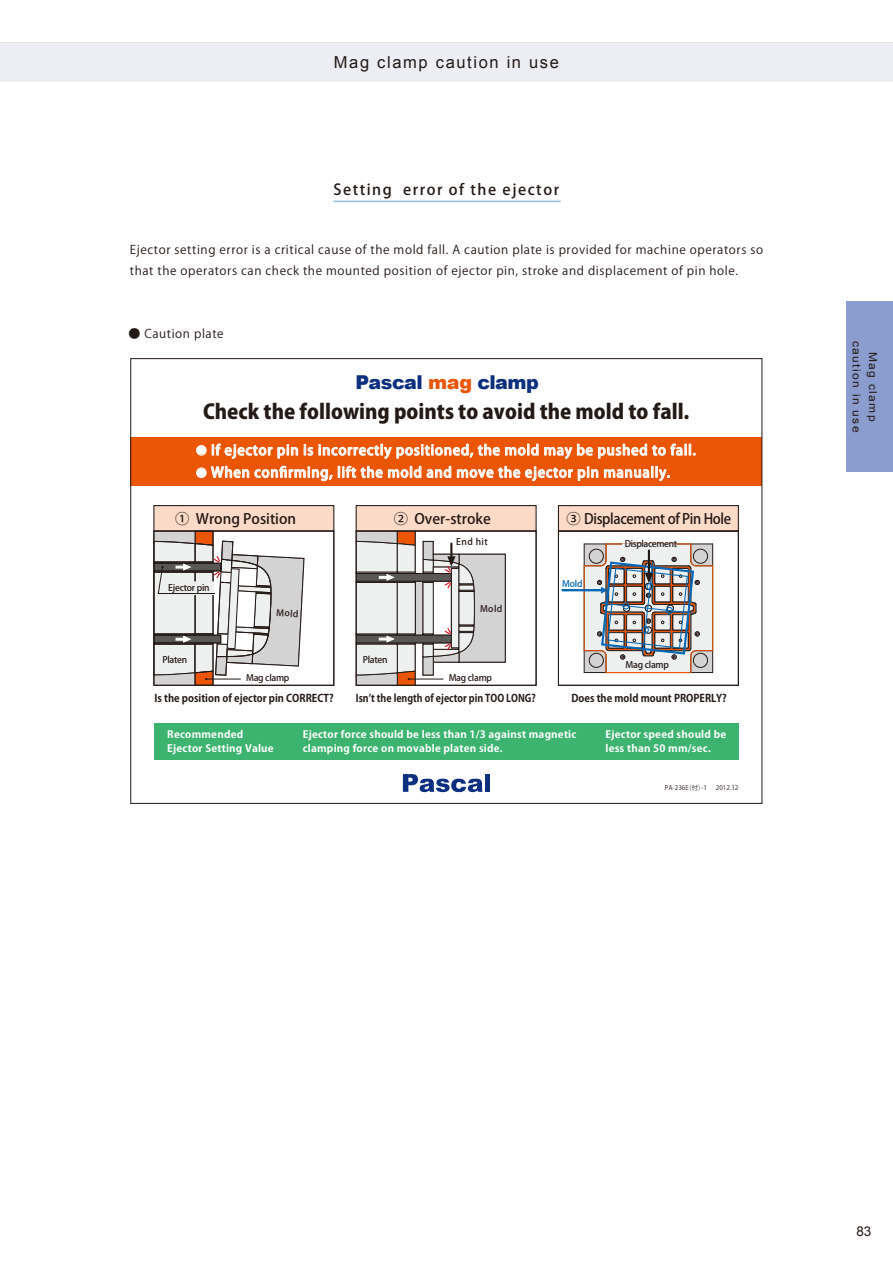
<style>
.page{position:relative;width:893px;height:1263px;background:#fff}
.page>*{position:absolute;margin:0;border:0;box-sizing:border-box;transform-origin:0 0}
.t1{font:20.1px "Koz Go Pro Heavy 90 msp RKSJ H";color:#231916}
.t2{font:900 19.05px "Arial";letter-spacing:-.025em;color:#0d2f80}
.t3{font:16.5px "Arial";letter-spacing:.1em;color:#231916}
.t4{font:15px "Koz Go Pro Medium 90 msp RKSJ H";letter-spacing:.1em;color:#231916}
.t5{font:14.25px "Koz Go Pro Medium 90 msp RKSJ H";color:#231916}
.t6{font:14.25px "Koz Go Pro Medium 90 msp RKSJ H";letter-spacing:-.025em;color:#231916}
.t7{font:13.8px "Koz Go Pro Medium 90 msp RKSJ H";letter-spacing:.05em;color:#fff}
.t8{font:13.5px "Arial";color:#231916}
.t9{font:12px/21px "Koz Go Pro Regular 90 msp RKSJ H";letter-spacing:.05em;color:#231916}
.t10{font:10.8px/16.5px "Arial";letter-spacing:.115em;color:#231916;text-align:center;scale:1.11 1}
.t11{font:10.65px "Koz Go Pro Bold 90 msp RKSJ H";color:#231916;scale:.95 1}
.t12{font:10.65px "Koz Go Pro Bold 90 msp RKSJ H";color:#231916;scale:.9 1}
.t13{font:10.05px/13.8px "Koz Go Pro Bold 90 msp RKSJ H";letter-spacing:.02em;color:#fff;scale:1.05 1}
.t14{font:9px "Koz Go Pro Medium 90 msp RKSJ H";letter-spacing:-.025em;color:#231916}
.t15{font:9px "Koz Go Pro Medium 90 msp RKSJ H";color:#0068b7}
.t16{font:6.3px "Koz Go Pro Regular 90 msp RKSJ H";color:#231916}
.s1{color:#ea5506}
.s2{font-size:10.65px}
</style>
<div class="page">
<div style="left:154px;top:506px;width:180px;height:25px;background:#fbdac8"></div>
<div style="left:153px;top:505px;width:181px;height:27px;border:1px solid #231916"></div>
<div style="left:356px;top:506px;width:180px;height:25px;background:#fbdac8"></div>
<div style="left:356px;top:505px;width:181px;height:27px;border:1px solid #231916"></div>
<div style="left:558px;top:506px;width:180px;height:25px;background:#fbdac8"></div>
<div style="left:558px;top:505px;width:181px;height:27px;border:1px solid #231916"></div>
<div style="left:131px;top:437px;width:631px;height:48px;background:#ea5506"></div>
<svg style="left:153px;top:530px;width:586px;height:156px"></svg>
<div style="left:154px;top:723px;width:584px;height:36px;background:#3db370"></div>
<div style="left:558px;top:531px;width:180px;height:154px;border:1px solid #231916"></div>
<div style="left:562px;top:589px;width:40px;height:2px;border:1px solid #0068b7"></div>
<svg style="left:584px;top:543px;width:129px;height:130px"></svg>
<div style="left:623px;top:544px;width:52px;height:5px;background:#eeefef"></div>
<div style="left:622px;top:543px;width:54px;height:6px;border:1px solid #eeefef"></div>
<div style="left:197px;top:446px;width:9px;height:9px;border:1px solid #fff;border-radius:50%"></div>
<svg style="left:212px;top:444px;width:483px;height:15px"></svg>
<div style="left:197px;top:468px;width:9px;height:10px;border:1px solid #fff;border-radius:50%"></div>
<svg style="left:211px;top:465px;width:38px;height:14px"></svg>
<svg style="left:255px;top:466px;width:166px;height:15px"></svg>
<svg style="left:427px;top:466px;width:24px;height:12px"></svg>
<svg style="left:457px;top:466px;width:141px;height:15px"></svg>
<svg style="left:604px;top:466px;width:66px;height:15px"></svg>
<svg style="left:403px;top:774px;width:80px;height:18px"></svg>
<div style="left:485px;top:774px;width:5px;height:18px;background:#0d2f80"></div>
<svg style="left:153px;top:531px;width:181px;height:155px"></svg>
<svg style="left:356px;top:531px;width:181px;height:155px"></svg>
<div style="left:0;top:43px;width:893px;height:38px;background:#eceef3"></div>
<hr style="left:0;top:43px;width:893px;height:1px;background:#d1d3d4">
<hr style="left:0;top:81px;width:893px;height:1px;background:#d1d3d4">
<hr style="left:333px;top:201px;width:228px;height:1px;background:#97bede">
<div style="left:846px;top:302px;width:47px;height:170px;background:#8b9ccf"></div>
<h3 class="t3" style="left:334px;top:53px;width:227px">Mag clamp caution in use</h3>
<p class="t4" style="left:333px;top:184px;width:227px">Setting error of the ejector</p>
<p class="t9" style="left:130px;top:240px;width:635px">Ejector setting error is a critical cause of the mold fall. A caution plate is provided for machine operators so that the operators can check the mounted position of ejector pin, stroke and displacement of pin hole.</p>
<p class="t9" style="left:128px;top:324px;width:97px">● Caution plate</p>
<h2 class="t2" style="left:356px;top:368px;width:185px">Pascal <span class="s1">mag</span> clamp</h2>
<h1 class="t1" style="left:203px;top:404px;width:488px">Check the following points to avoid the mold to fall.</h1>
<p class="t7" style="left:196px;top:445px;width:501px"><span class="s2">●</span> If ejector pin is incorrectly positioned, the mold may be pushed to fall.</p>
<p class="t7" style="left:196px;top:467px;width:475px"><span class="s2">●</span> When confirming, lift the mold and move the ejector pin manually.</p>
<p class="t5" style="left:175px;top:513px;width:122px">① Wrong Position</p>
<p class="t5" style="left:394px;top:513px;width:99px">② Over-stroke</p>
<p class="t6" style="left:567px;top:513px;width:166px">③ Displacement of Pin Hole</p>
<p class="t14" style="left:456px;top:538px;width:33px">End hit</p>
<p class="t14" style="left:625px;top:540px;width:54px">Displacement</p>
<p class="t14" style="left:168px;top:584px;width:43px">Ejector pin</p>
<p class="t15" style="left:562px;top:580px;width:22px">Mold</p>
<p class="t14" style="left:276px;top:609px;width:24px;rotate:3deg">Mold</p>
<p class="t14" style="left:480px;top:606px;width:24px">Mold</p>
<p class="t14" style="left:162px;top:656px;width:26px">Platen</p>
<p class="t14" style="left:363px;top:656px;width:26px">Platen</p>
<p class="t14" style="left:246px;top:675px;width:45px">Mag clamp</p>
<p class="t14" style="left:449px;top:675px;width:45px">Mag clamp</p>
<p class="t14" style="left:626px;top:661px;width:45px">Mag clamp</p>
<p class="t11" style="left:155px;top:694px;width:190px">Is the position of ejector pin CORRECT?</p>
<p class="t12" style="left:356px;top:694px;width:202px">Isnʼt the length of ejector pin TOO LONG?</p>
<p class="t11" style="left:571px;top:694px;width:165px">Does the mold mount PROPERLY?</p>
<p class="t13" style="left:167px;top:729px;width:103px">Recommended<br>Ejector Setting Value</p>
<p class="t13" style="left:303px;top:729px;width:262px">Ejector force should be less than 1/3 against magnetic clamping force on movable platen side.</p>
<p class="t13" style="left:605px;top:729px;width:117px">Ejector speed should be less than 50 mm/sec.</p>
<p class="t16" style="left:665px;top:785px;width:44px">PA-236E（付）-1</p>
<p class="t16" style="left:716px;top:785px;width:24px">2012.12</p>
<p class="t10" style="left:881px;top:341px;width:84px;rotate:90deg">Mag clamp caution in use</p>
<p class="t8" style="left:856px;top:1224px;width:17px">83</p>
</div>
